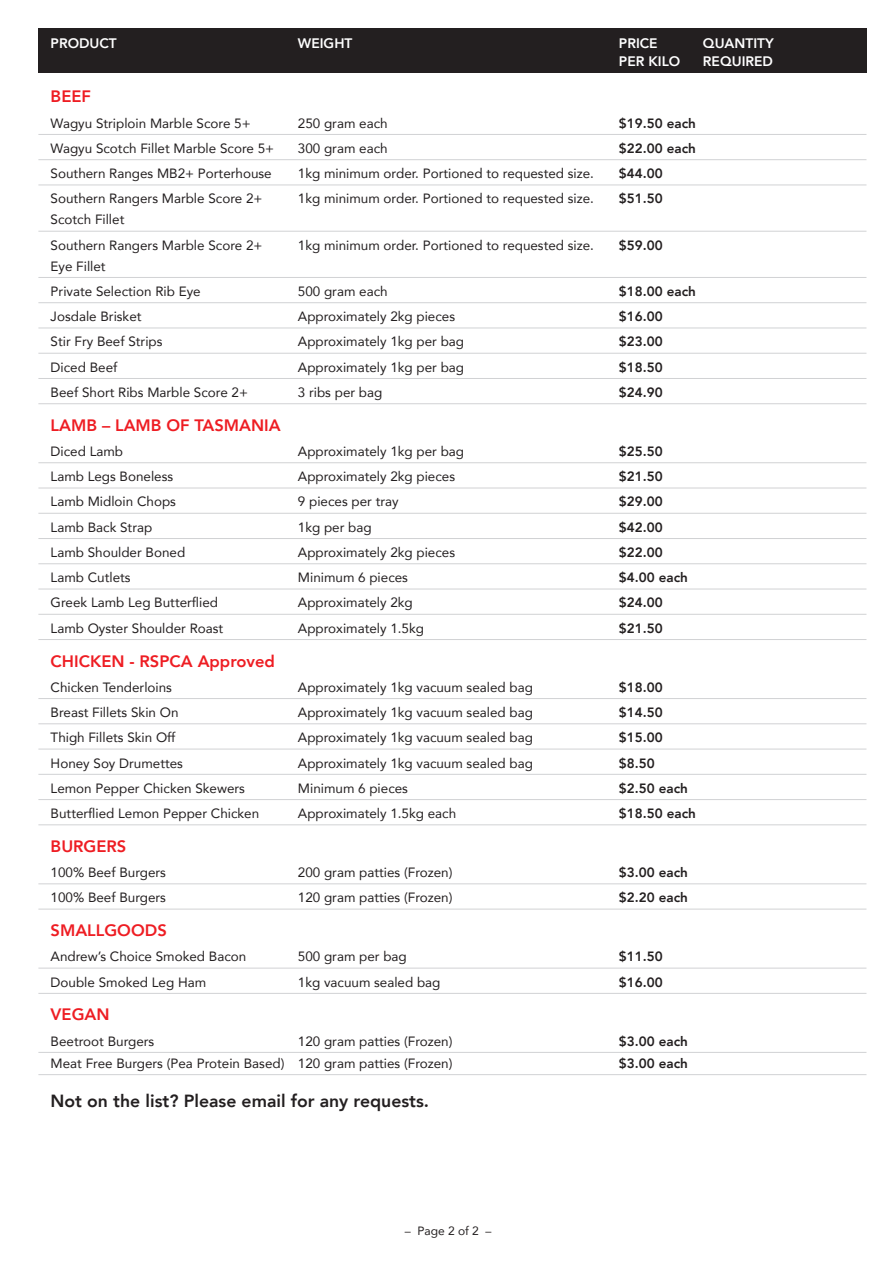
<style>
.page{position:relative;width:893px;height:1263px;background:#fff}
.page>*{position:absolute;margin:0;border:0;box-sizing:border-box;transform-origin:0 0}
.t1{font:800 17.55px "Avenir";color:#231f20}
.t2{font:800 16.5px "Avenir";color:#ee1d23}
.t3{font:800 13.8px "Avenir";color:#fff}
.t4{font:13.5px "Avenir";color:#231f20}
.t5{font:800 13.5px "Avenir";color:#231f20}
.t6{font:12px "Avenir";color:#231f20}
</style>
<div class="page">
<div style="left:38px;top:28px;width:828px;height:45px;background:#231f20"></div>
<hr style="left:38px;top:134px;width:828px;height:1px;background:#d1d2d4">
<hr style="left:38px;top:159px;width:828px;height:1px;background:#d1d2d4">
<hr style="left:38px;top:185px;width:828px;height:1px;background:#d1d2d4">
<hr style="left:38px;top:231px;width:828px;height:1px;background:#d1d2d4">
<hr style="left:38px;top:277px;width:828px;height:1px;background:#d1d2d4">
<hr style="left:38px;top:302px;width:828px;height:1px;background:#d1d2d4">
<hr style="left:38px;top:328px;width:828px;height:1px;background:#d1d2d4">
<hr style="left:38px;top:353px;width:828px;height:1px;background:#d1d2d4">
<hr style="left:38px;top:378px;width:828px;height:1px;background:#d1d2d4">
<hr style="left:38px;top:403px;width:828px;height:1px;background:#d1d2d4">
<hr style="left:38px;top:462px;width:828px;height:1px;background:#d1d2d4">
<hr style="left:38px;top:488px;width:828px;height:1px;background:#d1d2d4">
<hr style="left:38px;top:513px;width:828px;height:1px;background:#d1d2d4">
<hr style="left:38px;top:538px;width:828px;height:1px;background:#d1d2d4">
<hr style="left:38px;top:563px;width:828px;height:1px;background:#d1d2d4">
<hr style="left:38px;top:589px;width:828px;height:1px;background:#d1d2d4">
<hr style="left:38px;top:614px;width:828px;height:1px;background:#d1d2d4">
<hr style="left:38px;top:639px;width:828px;height:1px;background:#d1d2d4">
<hr style="left:38px;top:698px;width:828px;height:1px;background:#d1d2d4">
<hr style="left:38px;top:723px;width:828px;height:1px;background:#d1d2d4">
<hr style="left:38px;top:749px;width:828px;height:1px;background:#d1d2d4">
<hr style="left:38px;top:774px;width:828px;height:1px;background:#d1d2d4">
<hr style="left:38px;top:799px;width:828px;height:1px;background:#d1d2d4">
<hr style="left:38px;top:824px;width:828px;height:1px;background:#d1d2d4">
<hr style="left:38px;top:883px;width:828px;height:1px;background:#d1d2d4">
<hr style="left:38px;top:909px;width:828px;height:1px;background:#d1d2d4">
<hr style="left:38px;top:968px;width:828px;height:1px;background:#d1d2d4">
<hr style="left:38px;top:993px;width:828px;height:1px;background:#d1d2d4">
<hr style="left:38px;top:1052px;width:828px;height:1px;background:#d1d2d4">
<hr style="left:38px;top:1074px;width:828px;height:1px;background:#d1d2d4">
<p class="t3" style="left:51px;top:32px;width:68px">PRODUCT</p>
<p class="t3" style="left:298px;top:32px;width:56px">WEIGHT</p>
<p class="t3" style="left:619px;top:32px;width:40px">PRICE</p>
<p class="t3" style="left:703px;top:32px;width:72px">QUANTITY</p>
<p class="t3" style="left:619px;top:50px;width:63px">PER KILO</p>
<p class="t3" style="left:703px;top:50px;width:72px">REQUIRED</p>
<p class="t2" style="left:51px;top:84px;width:42px">BEEF</p>
<p class="t4" style="left:51px;top:112px;width:202px">Wagyu Striploin Marble Score 5+</p>
<p class="t4" style="left:298px;top:112px;width:91px">250 gram each</p>
<p class="t5" style="left:619px;top:112px;width:78px">$19.50 each</p>
<p class="t4" style="left:51px;top:137px;width:225px">Wagyu Scotch Fillet Marble Score 5+</p>
<p class="t4" style="left:298px;top:137px;width:91px">300 gram each</p>
<p class="t5" style="left:619px;top:138px;width:78px">$22.00 each</p>
<p class="t4" style="left:51px;top:163px;width:223px">Southern Ranges MB2+ Porterhouse</p>
<p class="t4" style="left:298px;top:163px;width:298px">1kg minimum order. Portioned to requested size.</p>
<p class="t5" style="left:619px;top:163px;width:45px">$44.00</p>
<p class="t4" style="left:51px;top:188px;width:213px">Southern Rangers Marble Score 2+</p>
<p class="t4" style="left:298px;top:188px;width:298px">1kg minimum order. Portioned to requested size.</p>
<p class="t5" style="left:619px;top:188px;width:45px">$51.50</p>
<p class="t4" style="left:51px;top:209px;width:75px">Scotch Fillet</p>
<p class="t4" style="left:51px;top:234px;width:213px">Southern Rangers Marble Score 2+</p>
<p class="t4" style="left:298px;top:234px;width:298px">1kg minimum order. Portioned to requested size.</p>
<p class="t5" style="left:619px;top:234px;width:45px">$59.00</p>
<p class="t4" style="left:51px;top:255px;width:57px">Eye Fillet</p>
<p class="t4" style="left:51px;top:280px;width:152px">Private Selection Rib Eye</p>
<p class="t4" style="left:298px;top:280px;width:91px">500 gram each</p>
<p class="t5" style="left:619px;top:281px;width:78px">$18.00 each</p>
<p class="t4" style="left:51px;top:306px;width:92px">Josdale Brisket</p>
<p class="t4" style="left:298px;top:306px;width:159px">Approximately 2kg pieces</p>
<p class="t5" style="left:619px;top:306px;width:45px">$16.00</p>
<p class="t4" style="left:51px;top:331px;width:113px">Stir Fry Beef Strips</p>
<p class="t4" style="left:298px;top:331px;width:168px">Approximately 1kg per bag</p>
<p class="t5" style="left:619px;top:331px;width:45px">$23.00</p>
<p class="t4" style="left:51px;top:356px;width:68px">Diced Beef</p>
<p class="t4" style="left:298px;top:356px;width:168px">Approximately 1kg per bag</p>
<p class="t5" style="left:619px;top:356px;width:45px">$18.50</p>
<p class="t4" style="left:51px;top:381px;width:199px">Beef Short Ribs Marble Score 2+</p>
<p class="t4" style="left:298px;top:381px;width:86px">3 ribs per bag</p>
<p class="t5" style="left:619px;top:382px;width:45px">$24.90</p>
<p class="t2" style="left:51px;top:412px;width:232px">LAMB – LAMB OF TASMANIA</p>
<p class="t4" style="left:51px;top:440px;width:74px">Diced Lamb</p>
<p class="t4" style="left:298px;top:440px;width:168px">Approximately 1kg per bag</p>
<p class="t5" style="left:619px;top:441px;width:45px">$25.50</p>
<p class="t4" style="left:51px;top:466px;width:124px">Lamb Legs Boneless</p>
<p class="t4" style="left:298px;top:466px;width:159px">Approximately 2kg pieces</p>
<p class="t5" style="left:619px;top:466px;width:45px">$21.50</p>
<p class="t4" style="left:51px;top:491px;width:127px">Lamb Midloin Chops</p>
<p class="t4" style="left:298px;top:491px;width:102px">9 pieces per tray</p>
<p class="t5" style="left:619px;top:491px;width:45px">$29.00</p>
<p class="t4" style="left:51px;top:516px;width:103px">Lamb Back Strap</p>
<p class="t4" style="left:298px;top:516px;width:75px">1kg per bag</p>
<p class="t5" style="left:619px;top:516px;width:45px">$42.00</p>
<p class="t4" style="left:51px;top:541px;width:136px">Lamb Shoulder Boned</p>
<p class="t4" style="left:298px;top:541px;width:159px">Approximately 2kg pieces</p>
<p class="t5" style="left:619px;top:542px;width:45px">$22.00</p>
<p class="t4" style="left:51px;top:567px;width:81px">Lamb Cutlets</p>
<p class="t4" style="left:298px;top:567px;width:112px">Minimum 6 pieces</p>
<p class="t5" style="left:619px;top:567px;width:70px">$4.00 each</p>
<p class="t4" style="left:51px;top:592px;width:169px">Greek Lamb Leg Butterflied</p>
<p class="t4" style="left:298px;top:592px;width:116px">Approximately 2kg</p>
<p class="t5" style="left:619px;top:592px;width:45px">$24.00</p>
<p class="t4" style="left:51px;top:617px;width:174px">Lamb Oyster Shoulder Roast</p>
<p class="t4" style="left:298px;top:617px;width:128px">Approximately 1.5kg</p>
<p class="t5" style="left:619px;top:617px;width:45px">$21.50</p>
<p class="t2" style="left:51px;top:648px;width:226px">CHICKEN - RSPCA Approved</p>
<p class="t4" style="left:51px;top:676px;width:123px">Chicken Tenderloins</p>
<p class="t4" style="left:298px;top:676px;width:236px">Approximately 1kg vacuum sealed bag</p>
<p class="t5" style="left:619px;top:676px;width:45px">$18.00</p>
<p class="t4" style="left:51px;top:701px;width:129px">Breast Fillets Skin On</p>
<p class="t4" style="left:298px;top:701px;width:236px">Approximately 1kg vacuum sealed bag</p>
<p class="t5" style="left:619px;top:702px;width:45px">$14.50</p>
<p class="t4" style="left:51px;top:727px;width:126px">Thigh Fillets Skin Off</p>
<p class="t4" style="left:298px;top:727px;width:236px">Approximately 1kg vacuum sealed bag</p>
<p class="t5" style="left:619px;top:727px;width:45px">$15.00</p>
<p class="t4" style="left:51px;top:752px;width:134px">Honey Soy Drumettes</p>
<p class="t4" style="left:298px;top:752px;width:236px">Approximately 1kg vacuum sealed bag</p>
<p class="t5" style="left:619px;top:752px;width:37px">$8.50</p>
<p class="t4" style="left:51px;top:777px;width:196px">Lemon Pepper Chicken Skewers</p>
<p class="t4" style="left:298px;top:777px;width:112px">Minimum 6 pieces</p>
<p class="t5" style="left:619px;top:777px;width:70px">$2.50 each</p>
<p class="t4" style="left:51px;top:802px;width:210px">Butterflied Lemon Pepper Chicken</p>
<p class="t4" style="left:298px;top:802px;width:160px">Approximately 1.5kg each</p>
<p class="t5" style="left:619px;top:803px;width:78px">$18.50 each</p>
<p class="t2" style="left:51px;top:833px;width:77px">BURGERS</p>
<p class="t4" style="left:51px;top:861px;width:117px">100% Beef Burgers</p>
<p class="t4" style="left:298px;top:861px;width:156px">200 gram patties (Frozen)</p>
<p class="t5" style="left:619px;top:862px;width:70px">$3.00 each</p>
<p class="t4" style="left:51px;top:887px;width:117px">100% Beef Burgers</p>
<p class="t4" style="left:298px;top:887px;width:156px">120 gram patties (Frozen)</p>
<p class="t5" style="left:619px;top:887px;width:70px">$2.20 each</p>
<p class="t2" style="left:51px;top:917px;width:118px">SMALLGOODS</p>
<p class="t4" style="left:51px;top:946px;width:197px">Andrew’s Choice Smoked Bacon</p>
<p class="t4" style="left:298px;top:946px;width:110px">500 gram per bag</p>
<p class="t5" style="left:619px;top:946px;width:45px">$11.50</p>
<p class="t4" style="left:51px;top:971px;width:157px">Double Smoked Leg Ham</p>
<p class="t4" style="left:298px;top:971px;width:144px">1kg vacuum sealed bag</p>
<p class="t5" style="left:619px;top:971px;width:45px">$16.00</p>
<p class="t2" style="left:51px;top:1002px;width:60px">VEGAN</p>
<p class="t4" style="left:51px;top:1030px;width:105px">Beetroot Burgers</p>
<p class="t4" style="left:298px;top:1030px;width:156px">120 gram patties (Frozen)</p>
<p class="t5" style="left:619px;top:1030px;width:70px">$3.00 each</p>
<p class="t4" style="left:51px;top:1052px;width:403px">Meat Free Burgers (Pea Protein Based) 120 gram patties (Frozen)</p>
<p class="t5" style="left:619px;top:1053px;width:70px">$3.00 each</p>
<p class="t1" style="left:51px;top:1087px;width:380px">Not on the list? Please email for any requests.</p>
<p class="t6" style="left:405px;top:1221px;width:88px">– Page 2 of 2 –</p>
</div>
